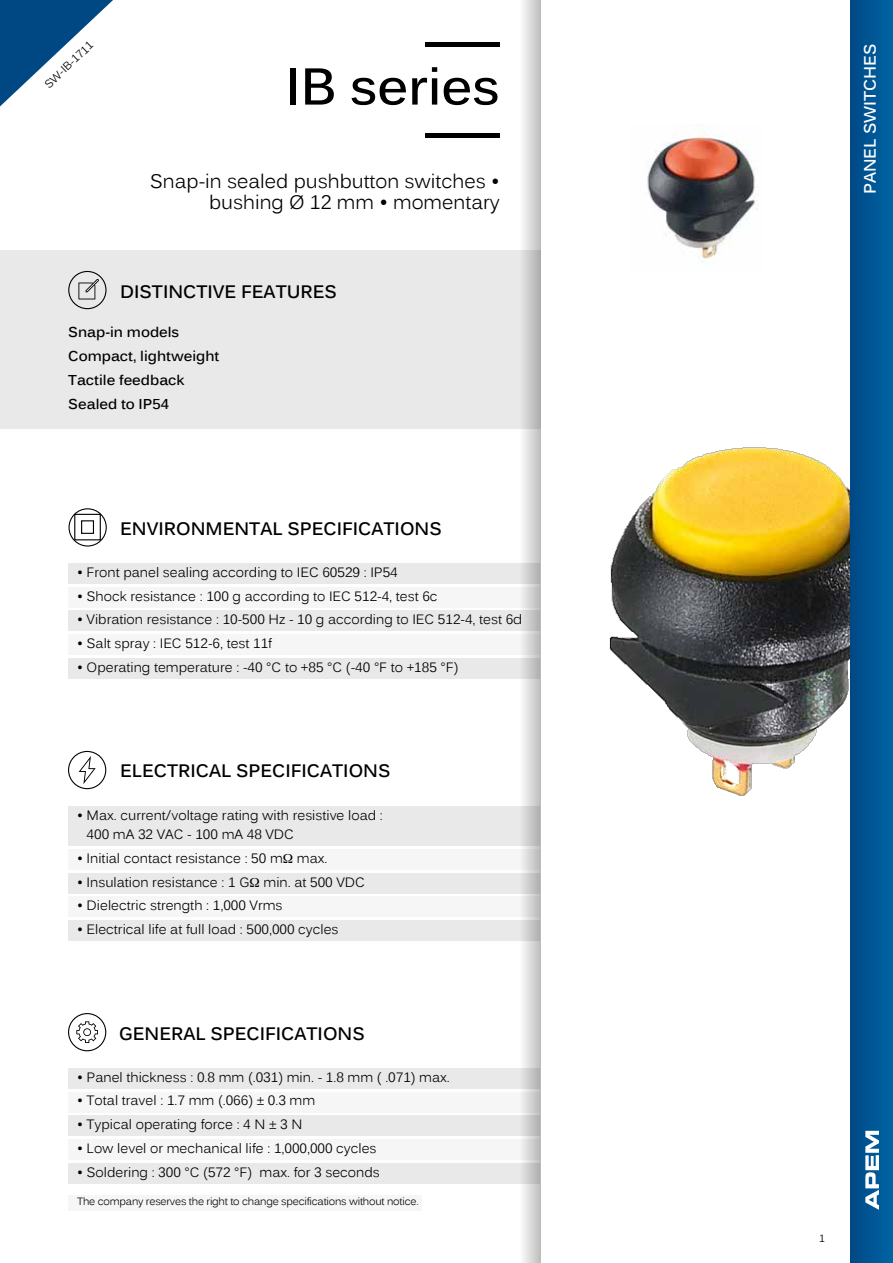
<style>
.page{position:relative;width:893px;height:1263px;background:#fff}
.page>*{position:absolute;margin:0;border:0;box-sizing:border-box;transform-origin:0 0}
.t1{font:700 51px "Kalinga";color:#000}
.t2{font:19.5px/21px "Kalinga";color:#000;text-align:right}
.t3{font:700 18px "Kalinga";color:#000}
.t4{font:700 16.5px "Kalinga";color:#fff}
.t5{font:700 14.25px/24px "Kalinga";color:#000}
.t6{font:13.5px/19.5px "Kalinga";color:#000}
.t7{font:11.25px "Kalinga";color:#000}
.t8{font:10.5px "Kalinga";letter-spacing:-.02em;color:#000}
</style>
<div class="page">
<svg style="left:0;top:0;width:113px;height:106px"></svg>
<div style="left:69px;top:806px;width:471px;height:40px;background:#e9e9e9"></div>
<div style="left:69px;top:849px;width:471px;height:20px;background:#f6f6f6"></div>
<div style="left:69px;top:873px;width:471px;height:20px;background:#e9e9e9"></div>
<div style="left:69px;top:897px;width:471px;height:20px;background:#f6f6f6"></div>
<div style="left:69px;top:921px;width:471px;height:20px;background:#e9e9e9"></div>
<svg style="left:68px;top:751px;width:38px;height:38px"></svg>
<div style="left:0;top:251px;width:540px;height:178px;background:#e9e9e9"></div>
<svg style="left:68px;top:271px;width:39px;height:38px"></svg>
<div style="left:69px;top:563px;width:471px;height:20px;background:#e9e9e9"></div>
<div style="left:69px;top:587px;width:471px;height:20px;background:#f6f6f6"></div>
<div style="left:69px;top:611px;width:471px;height:20px;background:#e9e9e9"></div>
<div style="left:69px;top:635px;width:471px;height:20px;background:#f6f6f6"></div>
<div style="left:69px;top:658px;width:471px;height:20px;background:#e9e9e9"></div>
<svg style="left:69px;top:508px;width:38px;height:38px"></svg>
<div style="left:74px;top:514px;width:27px;height:26px;border:1px solid #000"></div>
<div style="left:81px;top:520px;width:13px;height:14px;border:1px solid #000"></div>
<hr style="left:426px;top:134px;width:74px;height:4px;background:#000">
<hr style="left:426px;top:43px;width:74px;height:4px;background:#000">
<div style="left:69px;top:1068px;width:471px;height:20px;background:#e9e9e9"></div>
<div style="left:69px;top:1092px;width:471px;height:20px;background:#f6f6f6"></div>
<div style="left:69px;top:1116px;width:471px;height:20px;background:#e9e9e9"></div>
<div style="left:69px;top:1139px;width:471px;height:20px;background:#f6f6f6"></div>
<div style="left:69px;top:1163px;width:471px;height:20px;background:#e9e9e9"></div>
<svg style="left:68px;top:1013px;width:38px;height:38px"></svg>
<svg style="left:519px;top:0;width:21px;height:1263px"></svg>
<img style="left:609px;top:447px;width:241px;height:349px">
<div style="left:69px;top:1195px;width:353px;height:15px;background:#f6f6f6"></div>
<img style="left:647px;top:133px;width:111px;height:130px">
<div style="left:850px;top:0;width:43px;height:1263px;background:linear-gradient(to right,#004885,#0064a4)"></div>
<svg style="left:865px;top:1131px;width:14px;height:79px"></svg>
<p class="t7" style="left:41px;top:81px;width:64px;rotate:-44deg">SW-IB-1711</p>
<h1 class="t1" style="left:285px;top:53px;width:216px">IB series</h1>
<h2 class="t2" style="left:150px;top:173px;width:351px">Snap-in sealed pushbutton switches • bushing Ø 12 mm • momentary</h2>
<h3 class="t3" style="left:120px;top:279px;width:218px">DISTINCTIVE FEATURES</h3>
<p class="t5" style="left:68px;top:321px;width:153px">Snap-in models<br>Compact, lightweight<br>Tactile feedback<br>Sealed to IP54</p>
<h3 class="t3" style="left:120px;top:517px;width:323px">ENVIRONMENTAL SPECIFICATIONS</h3>
<p class="t6" style="left:77px;top:564px;width:322px">• Front panel sealing according to IEC 60529 : IP54</p>
<p class="t6" style="left:77px;top:587px;width:362px">• Shock resistance : 100 g according to IEC 512-4, test 6c</p>
<p class="t6" style="left:77px;top:611px;width:446px">• Vibration resistance : 10-500 Hz - 10 g according to IEC 512-4, test 6d</p>
<p class="t6" style="left:77px;top:635px;width:197px">• Salt spray : IEC 512-6, test 11f</p>
<p class="t6" style="left:77px;top:659px;width:383px">• Operating temperature : -40 °C to +85 °C (-40 °F to +185 °F)</p>
<h3 class="t3" style="left:120px;top:759px;width:272px">ELECTRICAL SPECIFICATIONS</h3>
<p class="t6" style="left:87px;top:806px;width:298px;text-indent:-10px">• Max. current/voltage rating with resistive load :<br>400 mA 32 VAC - 100 mA 48 VDC</p>
<p class="t6" style="left:77px;top:849px;width:252px">• Initial contact resistance : 50 m max.</p>
<p class="t6" style="left:77px;top:873px;width:289px">• Insulation resistance : 1 G min. at 500 VDC</p>
<p class="t6" style="left:77px;top:897px;width:207px">• Dielectric strength : 1,000 Vrms</p>
<p class="t6" style="left:77px;top:921px;width:263px">• Electrical life at full load : 500,000 cycles</p>
<h3 class="t3" style="left:119px;top:1022px;width:247px">GENERAL SPECIFICATIONS</h3>
<p class="t6" style="left:77px;top:1068px;width:374px">• Panel thickness : 0.8 mm (.031) min. - 1.8 mm ( .071) max.</p>
<p class="t6" style="left:77px;top:1092px;width:240px">• Total travel : 1.7 mm (.066) ± 0.3 mm</p>
<p class="t6" style="left:77px;top:1116px;width:227px">• Typical operating force : 4 N ± 3 N</p>
<p class="t6" style="left:77px;top:1140px;width:301px">• Low level or mechanical life : 1,000,000 cycles</p>
<p class="t6" style="left:77px;top:1163px;width:304px">• Soldering : 300 °C (572 °F) max. for 3 seconds</p>
<p class="t8" style="left:77px;top:1195px;width:343px">The company reserves the right to change specifications without notice.</p>
<p class="t4" style="left:859px;top:194px;width:152px;rotate:-90deg">PANEL SWITCHES</p>
<p class="t8" style="left:819px;top:1231px;width:7px">1</p>
</div>
